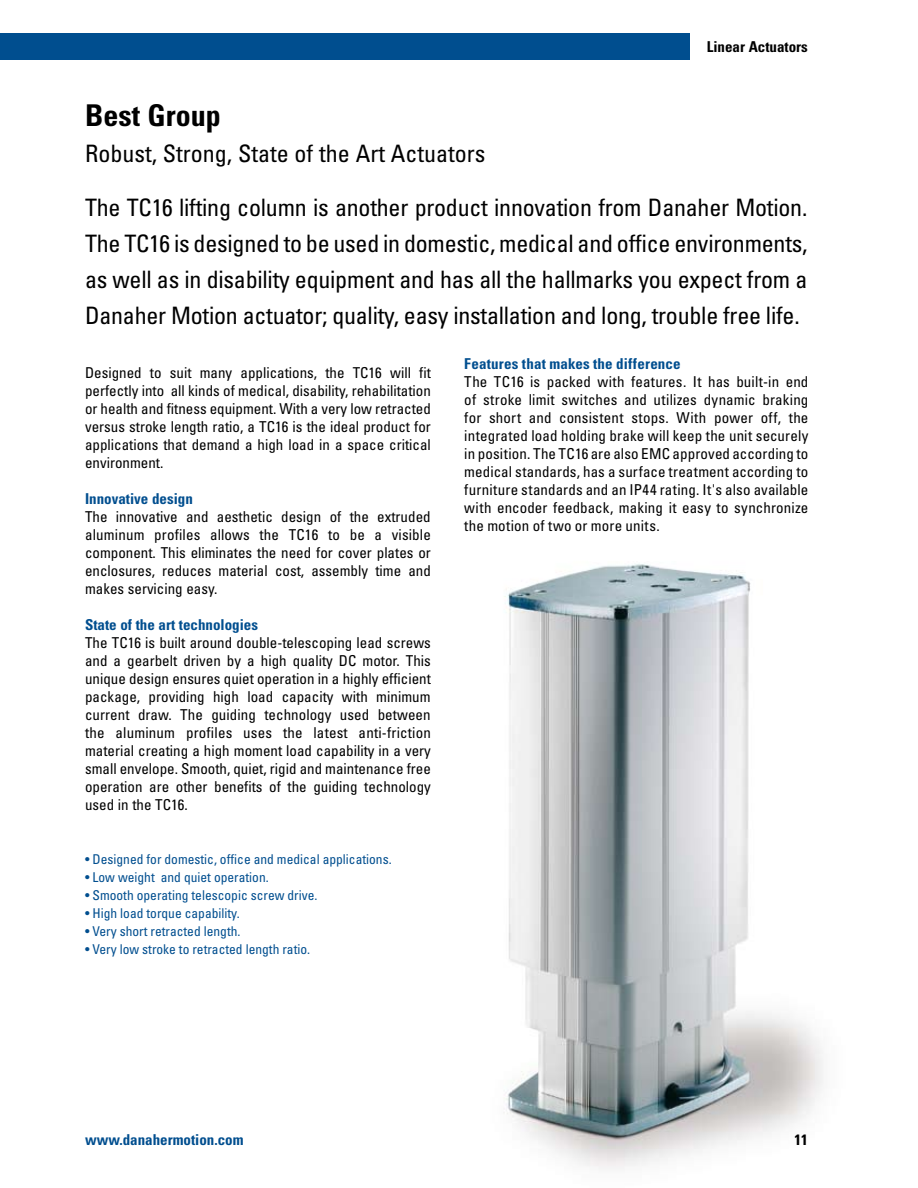
<style>
.page{position:relative;width:918px;height:1188px;background:#fff}
.page>*{position:absolute;margin:0;border:0;box-sizing:border-box;transform-origin:0 0}
.t1{font:700 condensed 30px "Univers";color:#000}
.t2{font:condensed 24px/36px "Univers";letter-spacing:-.01em;color:#000;text-align:justify}
.t3{font:condensed 15px/18px "Univers";color:#000;text-align:justify}
.t4{font:700 condensed 15px "Univers";color:#004e8f}
.t5{font:700 condensed 15px "Univers";color:#000}
.t6{font:condensed 13.5px "Univers";color:#004e8f}
</style>
<div class="page">
<img style="left:503px;top:563px;width:320px;height:606px">
<div style="left:0;top:33px;width:689px;height:27px;background:#004e8f"></div>
<h1 class="t1" style="left:85px;top:97px;width:137px">Best Group</h1>
<h2 class="t2" style="left:85px;top:135px;width:402px">Robust, Strong, State of the Art Actuators</h2>
<p class="t5" style="left:707px;top:38px;width:103px">Linear Actuators</p>
<p class="t2" style="left:85px;top:189px;width:724px">The TC16 lifting column is another product innovation from Danaher Motion.<br>The TC16 is designed to be used in domestic, medical and office environments, as well as in disability equipment and has all the hallmarks you expect from a Danaher Motion actuator; quality, easy installation and long, trouble free life.</p>
<p class="t3" style="left:85px;top:363px;width:347px">Designed to suit many applications, the TC16 will fit perfectly into all kinds of medical, disability, rehabilitation or health and fitness equipment. With a very low retracted versus stroke length ratio, a TC16 is the ideal product for applications that demand a high load in a space critical environment.</p>
<p class="t4" style="left:85px;top:489px;width:109px">Innovative design</p>
<p class="t3" style="left:85px;top:507px;width:347px">The innovative and aesthetic design of the extruded aluminum profiles allows the TC16 to be a visible component. This eliminates the need for cover plates or enclosures, reduces material cost, assembly time and makes servicing easy.</p>
<p class="t4" style="left:85px;top:615px;width:174px">State of the art technologies</p>
<p class="t3" style="left:85px;top:633px;width:347px">The TC16 is built around double-telescoping lead screws and a gearbelt driven by a high quality DC motor. This unique design ensures quiet operation in a highly efficient package, providing high load capacity with minimum current draw. The guiding technology used between the aluminum profiles uses the latest anti-friction material creating a high moment load capability in a very small envelope. Smooth, quiet, rigid and maintenance free operation are other benefits of the guiding technology used in the TC16.</p>
<p class="t6" style="left:85px;top:851px;width:308px">• Designed for domestic, office and medical applications.</p>
<p class="t6" style="left:85px;top:869px;width:185px">• Low weight and quiet operation.</p>
<p class="t6" style="left:85px;top:887px;width:234px">• Smooth operating telescopic screw drive.</p>
<p class="t6" style="left:85px;top:905px;width:156px">• High load torque capability.</p>
<p class="t6" style="left:85px;top:923px;width:157px">• Very short retracted length.</p>
<p class="t6" style="left:85px;top:941px;width:227px">• Very low stroke to retracted length ratio.</p>
<p class="t4" style="left:464px;top:354px;width:218px">Features that makes the difference</p>
<p class="t3" style="left:464px;top:372px;width:346px">The TC16 is packed with features. It has built-in end of stroke limit switches and utilizes dynamic braking for short and consistent stops. With power off, the integrated load holding brake will keep the unit securely in position. The TC16 are also EMC approved according to medical standards, has a surface treatment according to furniture standards and an IP44 rating. It's also available with encoder feedback, making it easy to synchronize the motion of two or more units.</p>
<p class="t4" style="left:85px;top:1130px;width:160px">www.danahermotion.com</p>
<p class="t5" style="left:795px;top:1130px;width:15px">11</p>
</div>
